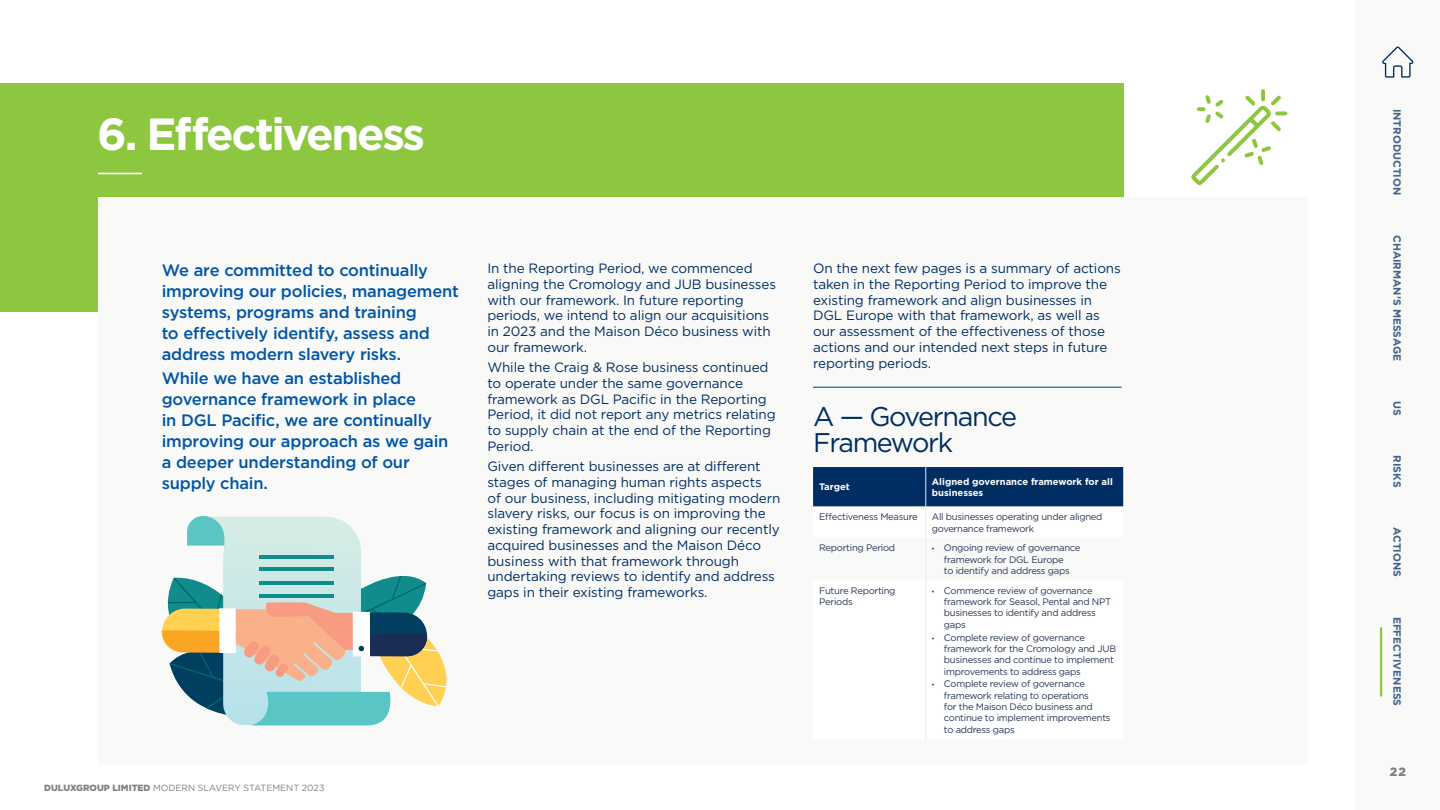
<style>
.page{position:relative;width:1440px;height:810px;background:#fff}
.page>*{position:absolute;margin:0;border:0;box-sizing:border-box;transform-origin:0 0}
.Heading{font:700 45px "Gotham";letter-spacing:-.05em;color:#fff}
.Heading-2{font:27px/25.4px "Gotham";letter-spacing:-.05em;color:#002d62}
.t1{font:500 16.5px/21px "Gotham";letter-spacing:-.015em;color:#0055a4}
.t2{font:13.5px/15.8px "Gotham";letter-spacing:-.01em;color:#002d62}
.t3{font:900 12px "Gotham";color:#807f83}
.t4{font:700 10.5px "Gotham";color:#406289}
.icon_headline{font:9.45px/11.3px "Gotham";letter-spacing:-.03em;color:#2a3757}
.t5{font:700 9.45px/11.3px "Gotham";color:#fff}
.t6{font:9px "Gotham";color:#807f83}
.s1{font-weight:900}
.s2{font-family:"Myriad Pro";color:#2d5f66}
</style>
<div class="page">
<div style="left:0;top:84px;width:1123px;height:228px;background:#8dc63f"></div>
<div style="left:98px;top:198px;width:1210px;height:567px;background:#f9f9f8"></div>
<hr style="left:98px;top:173px;width:44px;height:1px;background:#fff">
<svg style="left:161px;top:516px;width:286px;height:210px"></svg>
<div style="left:813px;top:467px;width:310px;height:40px;background:#002d62"></div>
<hr style="left:926px;top:467px;width:1px;height:40px;background:#e6eaef">
<hr style="left:926px;top:507px;width:1px;height:31px;background:#e6eaef">
<hr style="left:926px;top:538px;width:1px;height:42px;background:#e6eaef">
<hr style="left:926px;top:580px;width:1px;height:159px;background:#e6eaef">
<hr style="left:813px;top:387px;width:309px;height:1px;background:#003f5f">
<svg style="left:1191px;top:89px;width:96px;height:96px"></svg>
<div style="left:1356px;top:0;width:84px;height:810px;background:#f9f9f8"></div>
<svg style="left:1382px;top:46px;width:31px;height:32px"></svg>
<hr style="left:1380px;top:628px;width:2px;height:68px;background:#8dc63f">
<p class="Heading" style="left:97px;top:105px;width:329px">6. Effectiveness</p>
<p class="t1" style="left:162px;top:259px;width:299px">We are committed to continually improving our policies, management systems, programs and training<br>to effectively identify, assess and address modern slavery risks.</p>
<p class="t1" style="left:162px;top:368px;width:288px">While we have an established governance framework in place<br>in DGL Pacific, we are continually improving our approach as we gain a deeper understanding of our supply chain.</p>
<p class="t2" style="left:487px;top:260px;width:290px">In the Reporting Period, we commenced aligning the Cromology and JUB businesses with our framework. In future reporting periods, we intend to align our acquisitions in 2023 and the Maison Déco business with our framework.</p>
<p class="t2" style="left:487px;top:359px;width:290px">While the Craig &amp; Rose business continued to operate under the same governance framework as DGL Pacific in the Reporting Period, it did not report any metrics relating to supply chain at the end of the Reporting Period.</p>
<p class="t2" style="left:487px;top:458px;width:295px">Given different businesses are at different stages of managing human rights aspects<br>of our business, including mitigating modern slavery risks, our focus is on improving the existing framework and aligning our recently acquired businesses and the Maison Déco business with that framework through undertaking reviews to identify and address gaps in their existing frameworks.</p>
<p class="t6" style="left:44px;top:782px;width:282px"><span class="s1">DULUXGROUP LIMITED</span> MODERN SLAVERY STATEMENT 2023</p>
<p class="t2" style="left:813px;top:260px;width:309px">On the next few pages is a summary of actions taken in the Reporting Period to improve the existing framework and align businesses in DGL Europe with that framework, as well as our assessment of the effectiveness of those actions and our intended next steps in future reporting periods.</p>
<p class="Heading-2" style="left:813px;top:403px;width:205px">A — Governance<br>Framework</p>
<p class="t5" style="left:819px;top:481px;width:32px">Target</p>
<p class="t5" style="left:932px;top:476px;width:183px">Aligned governance framework for all businesses</p>
<p class="icon_headline" style="left:819px;top:511px;width:100px">Effectiveness Measure</p>
<p class="icon_headline" style="left:932px;top:511px;width:172px">All businesses operating under aligned governance framework</p>
<p class="icon_headline" style="left:819px;top:542px;width:78px">Reporting Period</p>
<p class="icon_headline" style="left:932px;top:542px;width:150px;text-align:center"><span class="s2">•</span> Ongoing review of governance framework for DGL Europe<br>to identify and address gaps</p>
<p class="icon_headline" style="left:819px;top:584px;width:78px">Future Reporting<br>Periods</p>
<p class="icon_headline" style="left:944px;top:584px;width:169px;text-indent:-12px"><span class="s2">•</span> Commence review of governance framework for Seasol, Pental and NPT businesses to identify and address gaps</p>
<p class="icon_headline" style="left:944px;top:631px;width:174px;text-indent:-12px"><span class="s2">•</span> Complete review of governance framework for the Cromology and JUB businesses and continue to implement improvements to address gaps</p>
<p class="icon_headline" style="left:944px;top:678px;width:168px;text-indent:-12px"><span class="s2">•</span> Complete review of governance framework relating to operations<br>for the Maison Déco business and continue to implement improvements to address gaps</p>
<p class="t4" style="left:1404px;top:109px;width:88px;rotate:90deg">INTRODUCTION</p>
<p class="t4" style="left:1404px;top:235px;width:128px;rotate:90deg">CHAIRMAN’S MESSAGE</p>
<p class="t4" style="left:1404px;top:401px;width:16px;rotate:90deg">US</p>
<p class="t4" style="left:1404px;top:455px;width:34px;rotate:90deg">RISKS</p>
<p class="t4" style="left:1404px;top:527px;width:51px;rotate:90deg">ACTIONS</p>
<p class="t4" style="left:1404px;top:616px;width:91px;rotate:90deg">EFFECTIVENESS</p>
<p class="t3" style="left:1390px;top:764px;width:18px">22</p>
</div>
